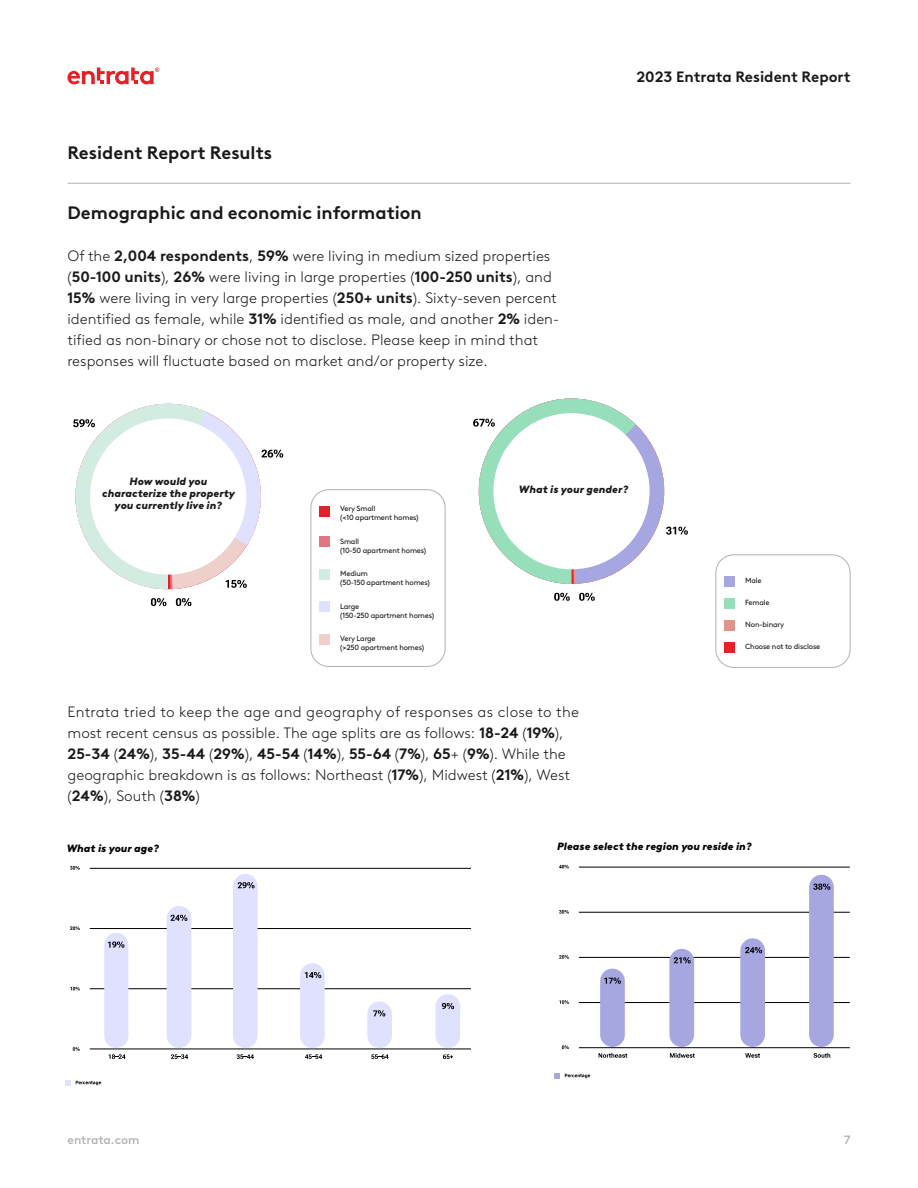
<style>
.page{position:relative;width:918px;height:1188px;background:#fff}
.page>*{position:absolute;margin:0;border:0;box-sizing:border-box;transform-origin:0 0}
.Section_Title{font:700 18px "Brown Entrata Neue";color:#191919}
.Body{font:300 15px/21px "Brown Entrata Neue";color:#191919}
.Section_Title-2{font:300 15px/21px "Brown Entrata Neue";color:#191919}
.t1{font:700 15px "Brown Entrata Neue";color:#191919}
.t2{font:500 12px "Brown Entrata Neue";letter-spacing:-.005em;color:#b2b2b2}
.Body-2{font:italic 900 10.5px/12px "Brown Entrata Neue";color:#191919;text-align:center}
.t3{font:italic 900 10.5px "Brown Entrata Neue";color:#000}
.Body-3{font:7.5px "Brown Entrata Neue";letter-spacing:-.02em;color:#191919}
.s1{font-weight:700}
</style>
<div class="page">
<svg style="left:559px;top:865px;width:10px;height:3px"></svg>
<svg style="left:559px;top:910px;width:10px;height:4px"></svg>
<svg style="left:559px;top:955px;width:10px;height:4px"></svg>
<svg style="left:559px;top:1000px;width:10px;height:4px"></svg>
<svg style="left:562px;top:1045px;width:7px;height:4px"></svg>
<svg style="left:599px;top:1053px;width:28px;height:5px"></svg>
<svg style="left:670px;top:1053px;width:25px;height:5px"></svg>
<svg style="left:745px;top:1053px;width:15px;height:5px"></svg>
<svg style="left:814px;top:1053px;width:16px;height:5px"></svg>
<hr style="left:579px;top:867px;width:271px;height:1px;background:#000">
<hr style="left:579px;top:912px;width:271px;height:1px;background:#000">
<hr style="left:579px;top:957px;width:271px;height:1px;background:#000">
<hr style="left:579px;top:1002px;width:271px;height:1px;background:#000">
<hr style="left:579px;top:1047px;width:271px;height:1px;background:#000">
<div style="left:600px;top:969px;width:25px;height:78px;background:#a6a6e1;border-radius:12px"></div>
<div style="left:669px;top:949px;width:25px;height:98px;background:#a6a6e1;border-radius:12px"></div>
<div style="left:740px;top:938px;width:25px;height:109px;background:#a6a6e1;border-radius:12px"></div>
<svg style="left:555px;top:1073px;width:35px;height:5px"></svg>
<svg style="left:604px;top:977px;width:17px;height:7px"></svg>
<svg style="left:674px;top:957px;width:17px;height:6px"></svg>
<svg style="left:745px;top:947px;width:17px;height:6px"></svg>
<div style="left:809px;top:875px;width:25px;height:172px;background:#a6a6e1;border-radius:12px"></div>
<svg style="left:813px;top:883px;width:17px;height:7px"></svg>
<svg style="left:70px;top:866px;width:10px;height:4px"></svg>
<svg style="left:70px;top:926px;width:10px;height:4px"></svg>
<svg style="left:70px;top:987px;width:10px;height:3px"></svg>
<svg style="left:73px;top:1047px;width:7px;height:4px"></svg>
<svg style="left:109px;top:1054px;width:16px;height:5px"></svg>
<svg style="left:171px;top:1054px;width:17px;height:5px"></svg>
<svg style="left:237px;top:1054px;width:17px;height:5px"></svg>
<svg style="left:305px;top:1054px;width:17px;height:5px"></svg>
<svg style="left:371px;top:1054px;width:17px;height:5px"></svg>
<hr style="left:90px;top:868px;width:381px;height:1px;background:#000">
<hr style="left:90px;top:928px;width:381px;height:1px;background:#000">
<hr style="left:90px;top:988px;width:381px;height:1px;background:#000">
<hr style="left:90px;top:1049px;width:381px;height:1px;background:#000">
<div style="left:104px;top:933px;width:24px;height:115px;background:#e0e0ff;border-radius:12px"></div>
<div style="left:167px;top:906px;width:24px;height:142px;background:#e0e0ff;border-radius:12px"></div>
<div style="left:233px;top:874px;width:25px;height:174px;background:#e0e0ff;border-radius:12px"></div>
<div style="left:300px;top:963px;width:25px;height:85px;background:#e0e0ff;border-radius:12px"></div>
<div style="left:367px;top:1002px;width:25px;height:46px;background:#e0e0ff;border-radius:12px"></div>
<svg style="left:65px;top:1080px;width:36px;height:6px"></svg>
<svg style="left:108px;top:941px;width:16px;height:7px"></svg>
<svg style="left:171px;top:915px;width:16px;height:6px"></svg>
<svg style="left:238px;top:882px;width:17px;height:6px"></svg>
<svg style="left:305px;top:972px;width:16px;height:6px"></svg>
<svg style="left:373px;top:1010px;width:12px;height:7px"></svg>
<svg style="left:443px;top:1054px;width:10px;height:5px"></svg>
<div style="left:436px;top:994px;width:24px;height:54px;background:#e0e0ff;border-radius:12px"></div>
<svg style="left:442px;top:1003px;width:12px;height:6px"></svg>
<div style="left:310px;top:489px;width:136px;height:178px;border:1px solid #b2b2b2;border-radius:18px"></div>
<div style="left:716px;top:554px;width:134px;height:114px;border:1px solid #b2b2b2;border-radius:18px"></div>
<svg style="left:68px;top:67px;width:91px;height:17px"></svg>
<hr style="left:68px;top:183px;width:783px;height:1px;background:#b2b2b2">
<svg style="left:176px;top:598px;width:15px;height:8px"></svg>
<svg style="left:151px;top:598px;width:15px;height:8px"></svg>
<svg style="left:73px;top:404px;width:210px;height:185px"></svg>
<div style="left:90px;top:418px;width:156px;height:157px;background:#fff;border-radius:50%"></div>
<div style="left:320px;top:506px;width:10px;height:10px;background:#e42127"></div>
<div style="left:725px;top:577px;width:10px;height:10px;background:#a6a6e1"></div>
<div style="left:320px;top:537px;width:10px;height:10px;background:#e27687"></div>
<div style="left:725px;top:598px;width:10px;height:10px;background:#96dfba"></div>
<div style="left:320px;top:569px;width:10px;height:10px;background:#d3ece1"></div>
<div style="left:725px;top:620px;width:10px;height:10px;background:#e1948c"></div>
<div style="left:320px;top:602px;width:10px;height:10px;background:#e0e0ff"></div>
<div style="left:725px;top:642px;width:10px;height:10px;background:#e42127"></div>
<div style="left:320px;top:634px;width:10px;height:10px;background:#eecfcc"></div>
<svg style="left:579px;top:593px;width:16px;height:8px"></svg>
<svg style="left:554px;top:593px;width:16px;height:8px"></svg>
<div style="left:479px;top:399px;width:185px;height:185px;background:#a6a6e1;border-radius:92px"></div>
<div style="left:493px;top:413px;width:157px;height:156px;background:#fff;border-radius:50%"></div>
<svg style="left:666px;top:527px;width:22px;height:8px"></svg>
<svg style="left:473px;top:399px;width:163px;height:185px"></svg>
<p class="Section_Title" style="left:68px;top:138px;width:206px">Resident Report Results</p>
<p class="Section_Title" style="left:68px;top:198px;width:356px">Demographic and economic information</p>
<p class="Body" style="left:68px;top:244px;width:493px">Of the <span class="s1">2,004 respondents</span>, <span class="s1">59%</span> were living in medium sized properties (<span class="s1">50-100 units</span>), <span class="s1">26%</span> were living in large properties (<span class="s1">100-250 units</span>), and <span class="s1">15%</span> were living in very large properties (<span class="s1">250+ units</span>). Sixty-seven percent identified as female, while <span class="s1">31%</span> identified as male, and another <span class="s1">2%</span> iden&shy;tified as non-binary or chose not to disclose. Please keep in mind that responses will fluctuate based on market and/or property size.</p>
<p class="t1" style="left:636px;top:65px;width:216px">2023 Entrata Resident Report</p>
<p class="Body-2" style="left:102px;top:474px;width:135px">How would you characterize the property you currently live in?</p>
<p class="Body-3" style="left:340px;top:503px;width:37px">Very Small</p>
<p class="Body-3" style="left:340px;top:512px;width:80px">(&lt;10 apartment homes)</p>
<p class="Body-3" style="left:340px;top:536px;width:20px">Small</p>
<p class="Body-3" style="left:340px;top:545px;width:88px">(10-50 apartment homes)</p>
<p class="Body-3" style="left:340px;top:568px;width:29px">Medium</p>
<p class="Body-3" style="left:340px;top:577px;width:91px">(50-150 apartment homes)</p>
<p class="Body-3" style="left:340px;top:600px;width:21px">Large</p>
<p class="Body-3" style="left:340px;top:609px;width:95px">(150-250 apartment homes)</p>
<p class="Body-3" style="left:340px;top:633px;width:37px">Very Large</p>
<p class="Body-3" style="left:340px;top:642px;width:85px">(&gt;250 apartment homes)</p>
<p class="Body-2" style="left:519px;top:482px;width:111px">What is your gender?</p>
<p class="Section_Title-2" style="left:68px;top:700px;width:513px">Entrata tried to keep the age and geography of responses as close to the most recent census as possible. The age splits are as follows: <span class="s1">18-24</span> (<span class="s1">19%</span>), <span class="s1">25-34</span> (<span class="s1">24%</span>), <span class="s1">35-44</span> (<span class="s1">29%</span>), <span class="s1">45-54</span> (<span class="s1">14%</span>), <span class="s1">55-64</span> (<span class="s1">7%</span>), <span class="s1">65</span>+ (<span class="s1">9%</span>). While the geographic breakdown is as follows: Northeast (<span class="s1">17%</span>), Midwest (<span class="s1">21%</span>), West (<span class="s1">24%</span>), South (<span class="s1">38%</span>)</p>
<p class="Body-3" style="left:745px;top:575px;width:18px">Male</p>
<p class="Body-3" style="left:745px;top:597px;width:26px">Female</p>
<p class="Body-3" style="left:745px;top:619px;width:40px">Non-binary</p>
<p class="Body-3" style="left:745px;top:641px;width:77px">Choose not to disclose</p>
<p class="t3" style="left:67px;top:840px;width:94px">What is your age?</p>
<p class="t3" style="left:557px;top:839px;width:196px">Please select the region you reside in?</p>
<p class="t2" style="left:68px;top:1131px;width:74px">entrata.com</p>
<p class="t2" style="left:844px;top:1131px;width:8px">7</p>
</div>
